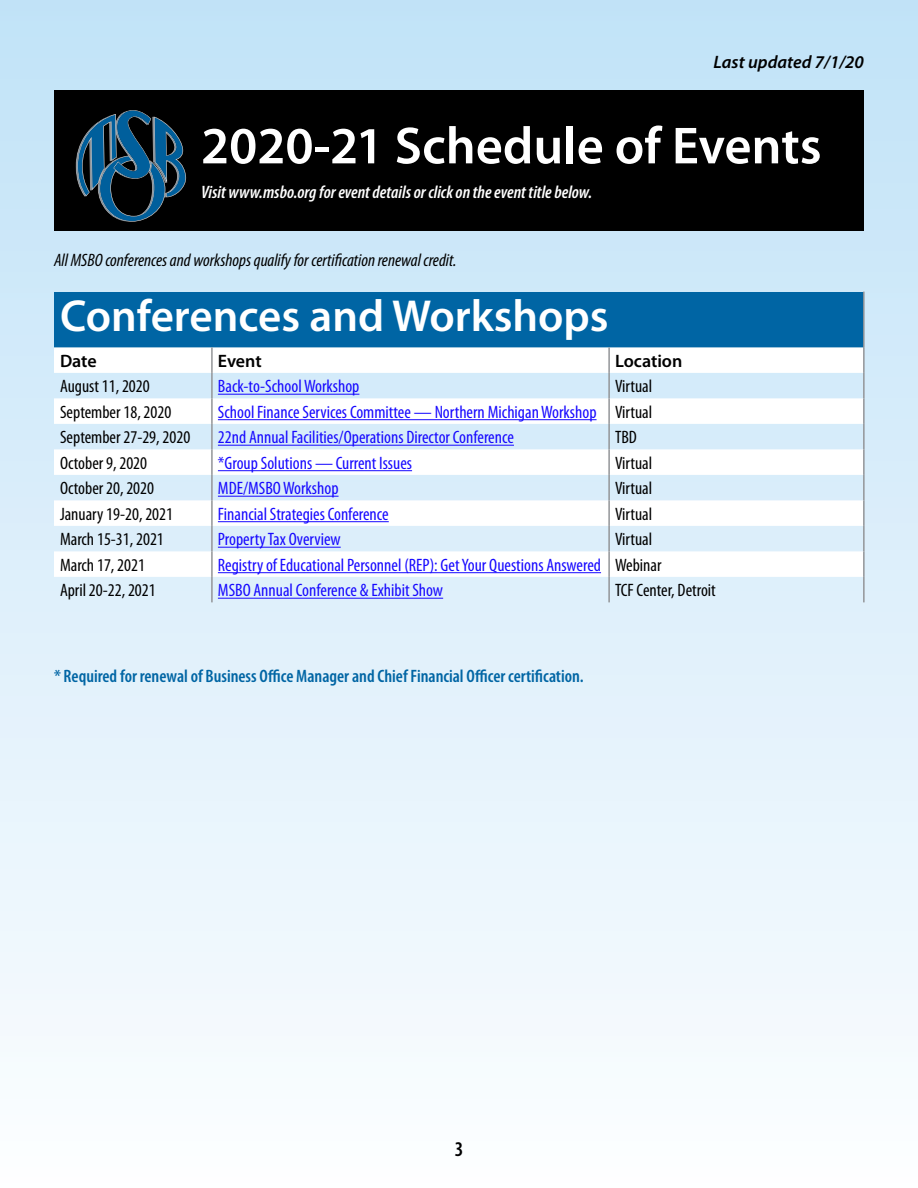
<style>
.page{position:relative;width:918px;height:1188px;background:#fff}
.page>*{position:absolute;margin:0;border:0;box-sizing:border-box;transform-origin:0 0}
.t1{font:600 52.5px "Myriad Pro";color:#fff}
.table_heading_style{font:600 45px "Myriad Pro";color:#fff}
.t2{font:600 condensed 21px "Myriad Pro";color:#000}
.table_style{font:condensed 18px "Myriad Pro";color:#1709ff}
.table_style-2{font:condensed 18px "Myriad Pro";color:#000}
.asterisk_heading{font:600 condensed 18px "Myriad Pro";color:#0065a4}
.table_style-3{font:italic condensed 18px "Myriad Pro";color:#000}
.t3{font:italic 600 condensed 18px "Myriad Pro";color:#fff}
.t4{font:italic 600 18px "Myriad Pro";color:#000}
.heading_1{font:600 18px "Myriad Pro";letter-spacing:-.005em;color:#000}
</style>
<div class="page">
<div style="left:0;top:0;width:918px;height:1187px;background:linear-gradient(to bottom,#bfe1f6,#fdfeff)"></div>
<div style="left:54px;top:91px;width:810px;height:140px;background:#000"></div>
<svg style="left:75px;top:110px;width:111px;height:112px"></svg>
<svg style="left:0;top:0;width:1px;height:1187px"></svg>
<div style="left:54px;top:292px;width:810px;height:55px;background:#0065a4"></div>
<svg style="left:54px;top:347px;width:809px;height:230px"></svg>
<hr style="left:863px;top:292px;width:2px;height:55px;background:#939598">
<hr style="left:211px;top:347px;width:2px;height:26px;background:#939598">
<hr style="left:608px;top:347px;width:2px;height:26px;background:#939598">
<hr style="left:863px;top:347px;width:2px;height:26px;background:#939598">
<hr style="left:211px;top:373px;width:2px;height:25px;background:#939598">
<hr style="left:211px;top:398px;width:2px;height:26px;background:#939598">
<hr style="left:211px;top:424px;width:2px;height:25px;background:#939598">
<hr style="left:211px;top:449px;width:2px;height:26px;background:#939598">
<hr style="left:211px;top:475px;width:2px;height:25px;background:#939598">
<hr style="left:211px;top:500px;width:2px;height:26px;background:#939598">
<hr style="left:211px;top:526px;width:2px;height:25px;background:#939598">
<hr style="left:211px;top:551px;width:2px;height:26px;background:#939598">
<hr style="left:211px;top:577px;width:2px;height:25px;background:#939598">
<hr style="left:608px;top:373px;width:2px;height:25px;background:#939598">
<hr style="left:608px;top:398px;width:2px;height:26px;background:#939598">
<hr style="left:608px;top:424px;width:2px;height:25px;background:#939598">
<hr style="left:608px;top:449px;width:2px;height:26px;background:#939598">
<hr style="left:608px;top:475px;width:2px;height:25px;background:#939598">
<hr style="left:608px;top:500px;width:2px;height:26px;background:#939598">
<hr style="left:608px;top:526px;width:2px;height:25px;background:#939598">
<hr style="left:608px;top:551px;width:2px;height:26px;background:#939598">
<hr style="left:608px;top:577px;width:2px;height:25px;background:#939598">
<hr style="left:863px;top:373px;width:2px;height:25px;background:#939598">
<hr style="left:863px;top:398px;width:2px;height:26px;background:#939598">
<hr style="left:863px;top:424px;width:2px;height:25px;background:#939598">
<hr style="left:863px;top:449px;width:2px;height:26px;background:#939598">
<hr style="left:863px;top:475px;width:2px;height:25px;background:#939598">
<hr style="left:863px;top:500px;width:2px;height:26px;background:#939598">
<hr style="left:863px;top:526px;width:2px;height:25px;background:#939598">
<hr style="left:863px;top:551px;width:2px;height:26px;background:#939598">
<hr style="left:863px;top:577px;width:2px;height:25px;background:#939598">
<hr style="left:218px;top:394px;width:141px;height:1px;background:#1709ff">
<hr style="left:218px;top:419px;width:379px;height:1px;background:#1709ff">
<hr style="left:218px;top:445px;width:296px;height:1px;background:#1709ff">
<hr style="left:218px;top:470px;width:194px;height:1px;background:#1709ff">
<hr style="left:218px;top:496px;width:121px;height:1px;background:#1709ff">
<hr style="left:218px;top:521px;width:171px;height:1px;background:#1709ff">
<hr style="left:218px;top:547px;width:123px;height:1px;background:#1709ff">
<hr style="left:218px;top:572px;width:383px;height:1px;background:#1709ff">
<hr style="left:218px;top:598px;width:225px;height:1px;background:#1709ff">
<p class="t4" style="left:713px;top:50px;width:152px">Last updated 7/1/20</p>
<h1 class="t1" style="left:201px;top:112px;width:622px">2020-21 Schedule of Events</h1>
<p class="t3" style="left:201px;top:181px;width:393px">Visit www.msbo.org for event details or click on the event title below.</p>
<p class="table_style-3" style="left:54px;top:249px;width:404px">All MSBO conferences and workshops qualify for certification renewal credit.</p>
<p class="table_heading_style" style="left:60px;top:288px;width:550px">Conferences and Workshops</p>
<p class="heading_1" style="left:60px;top:349px;width:38px">Date</p>
<p class="heading_1" style="left:218px;top:349px;width:45px">Event</p>
<p class="heading_1" style="left:615px;top:349px;width:69px">Location</p>
<p class="table_style-2" style="left:60px;top:376px;width:91px">August 11, 2020</p>
<p class="table_style" style="left:218px;top:376px;width:143px">Back-to-School Workshop</p>
<p class="table_style-2" style="left:615px;top:376px;width:39px">Virtual</p>
<p class="table_style-2" style="left:60px;top:401px;width:113px">September 18, 2020</p>
<p class="table_style" style="left:218px;top:401px;width:380px">School Finance Services Committee — Northern Michigan Workshop</p>
<p class="table_style-2" style="left:615px;top:401px;width:39px">Virtual</p>
<p class="table_style-2" style="left:60px;top:427px;width:132px">September 27-29, 2020</p>
<p class="table_style" style="left:218px;top:427px;width:298px">22nd Annual Facilities/Operations Director Conference</p>
<p class="table_style-2" style="left:615px;top:427px;width:23px">TBD</p>
<p class="table_style-2" style="left:60px;top:452px;width:89px">October 9, 2020</p>
<p class="table_style" style="left:218px;top:452px;width:196px">*Group Solutions — Current Issues</p>
<p class="table_style-2" style="left:615px;top:452px;width:39px">Virtual</p>
<p class="table_style-2" style="left:60px;top:478px;width:96px">October 20, 2020</p>
<p class="table_style" style="left:218px;top:478px;width:122px">MDE/MSBO Workshop</p>
<p class="table_style-2" style="left:615px;top:478px;width:39px">Virtual</p>
<p class="table_style-2" style="left:60px;top:503px;width:115px">January 19-20, 2021</p>
<p class="table_style" style="left:218px;top:503px;width:172px">Financial Strategies Conference</p>
<p class="table_style-2" style="left:615px;top:503px;width:39px">Virtual</p>
<p class="table_style-2" style="left:60px;top:529px;width:105px">March 15-31, 2021</p>
<p class="table_style" style="left:218px;top:529px;width:124px">Property Tax Overview</p>
<p class="table_style-2" style="left:615px;top:529px;width:39px">Virtual</p>
<p class="table_style-2" style="left:60px;top:554px;width:86px">March 17, 2021</p>
<p class="table_style" style="left:218px;top:554px;width:385px">Registry of Educational Personnel (REP): Get Your Questions Answered</p>
<p class="table_style-2" style="left:615px;top:554px;width:48px">Webinar</p>
<p class="table_style-2" style="left:60px;top:580px;width:97px">April 20-22, 2021</p>
<p class="table_style" style="left:218px;top:580px;width:227px">MSBO Annual Conference &amp; Exhibit Show</p>
<p class="table_style-2" style="left:615px;top:580px;width:102px">TCF Center, Detroit</p>
<p class="asterisk_heading" style="left:54px;top:665px;width:531px">* Required for renewal of Business Office Manager and Chief Financial Officer certification.</p>
<p class="t2" style="left:455px;top:1136px;width:10px">3</p>
</div>
